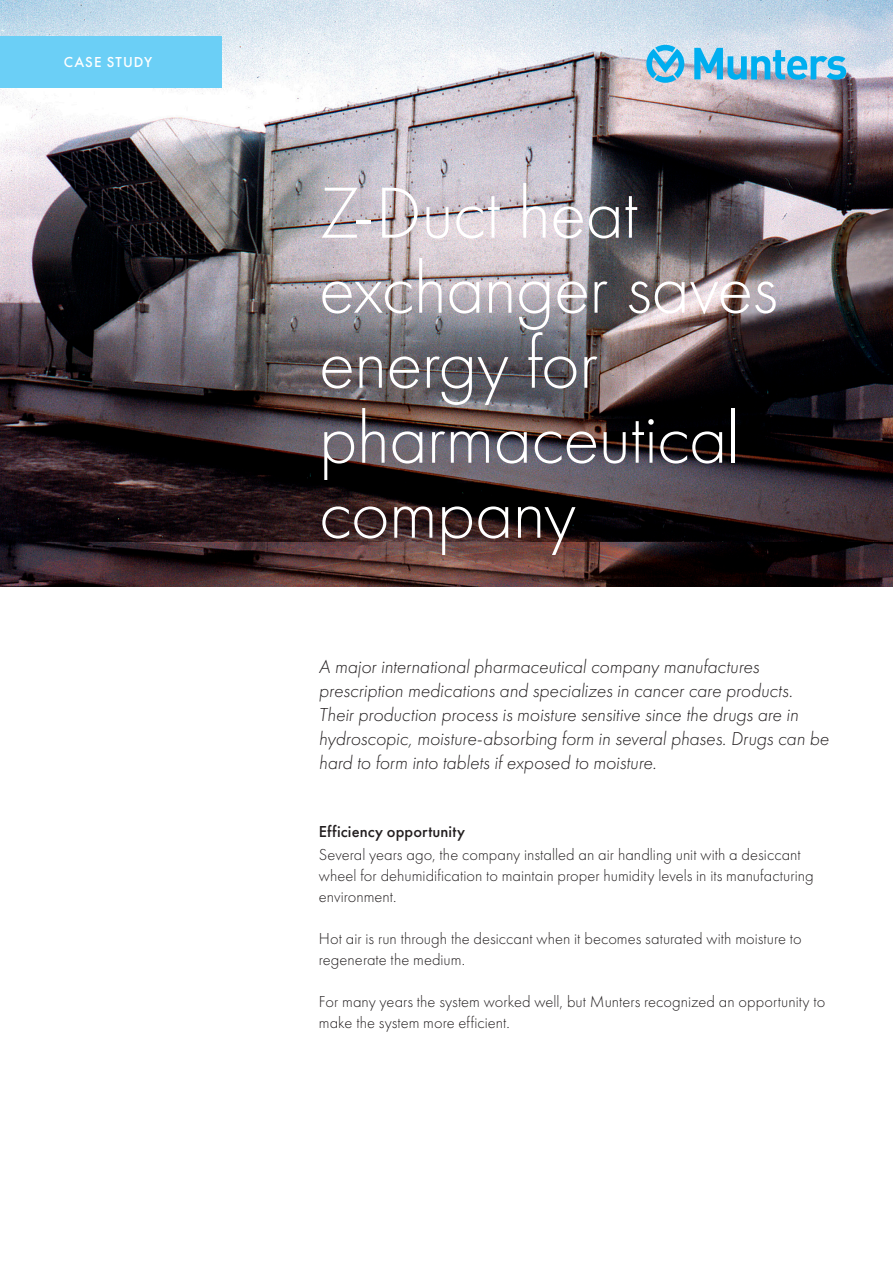
<style>
.page{position:relative;width:893px;height:1263px;background:#fff}
.page>*{position:absolute;margin:0;border:0;box-sizing:border-box;transform-origin:0 0}
.t1{font:75px/75px "Futura PT Light";letter-spacing:-.015em;color:#fff}
.t2{font:italic 19.5px/24px "Futura PT Light";letter-spacing:-.005em;color:#231f20}
.t3{font:16.5px/21px "Futura PT Light";color:#231f20}
.t4{font:16.5px "Futura PT Medium";letter-spacing:.01em;color:#231f20}
.t5{font:15px "Futura PT Medium";letter-spacing:.07em;color:#fff}
</style>
<div class="page">
<img style="left:0;top:0;width:893px;height:586px">
<div style="left:0;top:36px;width:221px;height:51px;background:#6bcff6"></div>
<svg style="left:694px;top:48px;width:152px;height:32px;background:#76c4e6"></svg>
<svg style="left:646px;top:45px;width:38px;height:38px"></svg>
<p class="t5" style="left:64px;top:53px;width:90px">CASE STUDY</p>
<h1 class="t1" style="left:319px;top:176px;width:460px">Z-Duct heat exchanger saves energy for pharmaceutical company</h1>
<p class="t2" style="left:319px;top:655px;width:512px">A major international pharmaceutical company manufactures prescription medications and specializes in cancer care products.<br>Their production process is moisture sensitive since the drugs are in hydroscopic, moisture-absorbing form in several phases. Drugs can be hard to form into tablets if exposed to moisture.</p>
<p class="t4" style="left:319px;top:821px;width:148px">Efficiency opportunity</p>
<p class="t3" style="left:319px;top:844px;width:496px">Several years ago, the company installed an air handling unit with a desiccant wheel for dehumidification to maintain proper humidity levels in its manufacturing environment.</p>
<p class="t3" style="left:319px;top:928px;width:484px">Hot air is run through the desiccant when it becomes saturated with moisture to regenerate the medium.</p>
<p class="t3" style="left:319px;top:991px;width:508px">For many years the system worked well, but Munters recognized an opportunity to make the system more efficient.</p>
</div>
